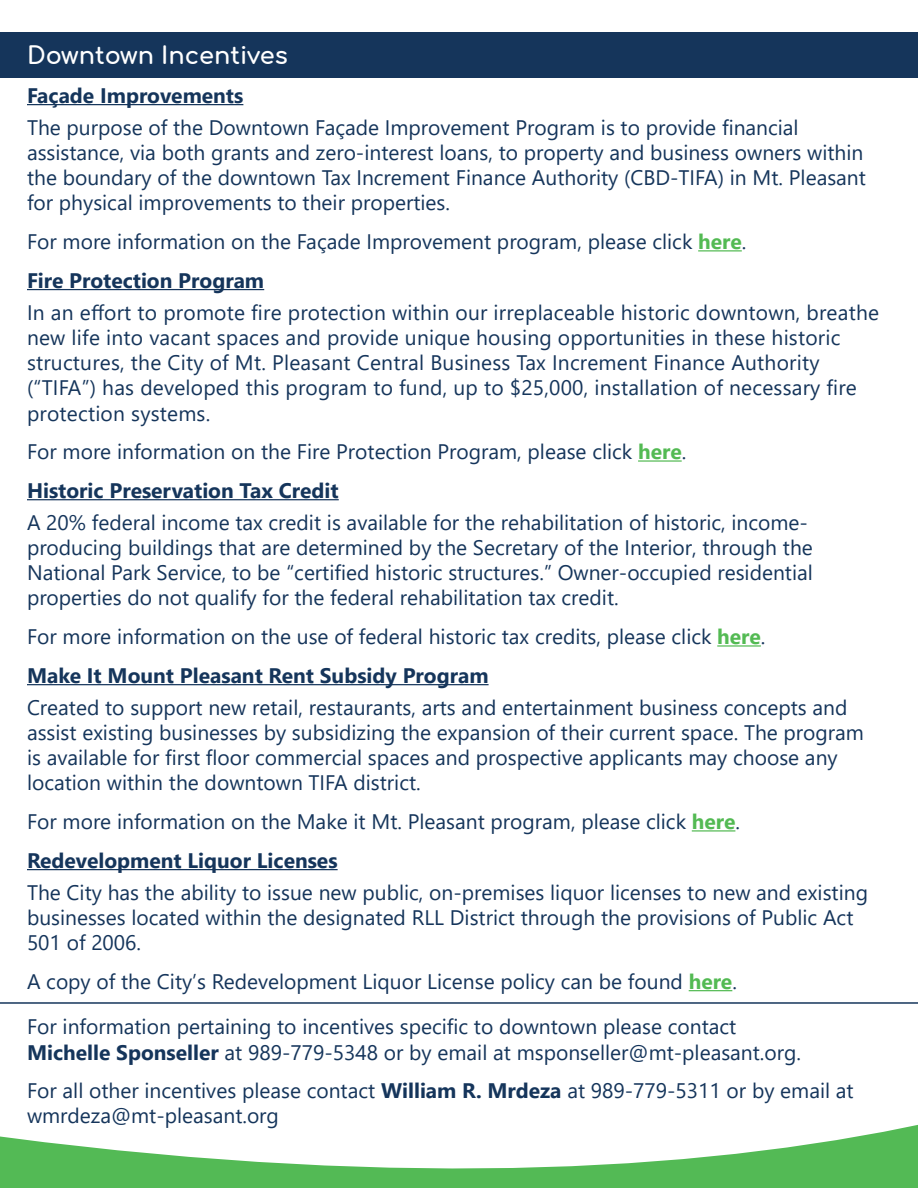
<style>
.page{position:relative;width:918px;height:1188px;background:#fff}
.page>*{position:absolute;margin:0;border:0;box-sizing:border-box;transform-origin:0 0}
.header2{font:700 24px "Comfortaa";color:#fff}
.t1{font:21px/25.2px "Segoe UI";color:#15355b}
.t2{font:700 21px "Segoe UI";color:#15355b}
.s1{font-weight:700;color:#53ba53}
.s2{font-weight:700}
</style>
<div class="page">
<div style="left:0;top:32px;width:918px;height:46px;background:#15355b"></div>
<hr style="left:27px;top:104px;width:216px;height:1px;background:#15355b">
<hr style="left:698px;top:250px;width:44px;height:1px;background:#53ba53">
<hr style="left:27px;top:289px;width:237px;height:1px;background:#15355b">
<hr style="left:638px;top:460px;width:44px;height:2px;background:#53ba53">
<hr style="left:27px;top:499px;width:312px;height:1px;background:#15355b">
<svg style="left:0;top:645px;width:918px;height:543px"></svg>
<hr style="left:0;top:1002px;width:918px;height:2px;background:#15355b">
<p class="header2" style="left:27px;top:33px;width:262px">Downtown Incentives</p>
<p class="t2" style="left:27px;top:76px;width:218px">Façade Improvements</p>
<p class="t1" style="left:27px;top:113px;width:841px">The purpose of the Downtown Façade Improvement Program is to provide financial assistance, via both grants and zero-interest loans, to property and business owners within the boundary of the downtown Tax Increment Finance Authority (CBD-TIFA) in Mt. Pleasant for physical improvements to their properties.</p>
<p class="t1" style="left:27px;top:227px;width:721px">For more information on the Façade Improvement program, please click <span class="s1">here</span>.</p>
<p class="t2" style="left:27px;top:260px;width:239px">Fire Protection Program</p>
<p class="t1" style="left:27px;top:298px;width:854px">In an effort to promote fire protection within our irreplaceable historic downtown, breathe new life into vacant spaces and provide unique housing opportunities in these historic structures, the City of Mt. Pleasant Central Business Tax Increment Finance Authority (“TIFA”) has developed this program to fund, up to $25,000, installation of necessary fire protection systems.</p>
<p class="t1" style="left:27px;top:437px;width:661px">For more information on the Fire Protection Program, please click <span class="s1">here</span>.</p>
<p class="t2" style="left:27px;top:471px;width:313px">Historic Preservation Tax Credit</p>
<p class="t1" style="left:27px;top:508px;width:787px">A 20% federal income tax credit is available for the rehabilitation of historic, income&shy;producing buildings that are determined by the Secretary of the Interior, through the National Park Service, to be “certified historic structures.” Owner-occupied residential properties do not qualify for the federal rehabilitation tax credit.</p>
<p class="t1" style="left:27px;top:622px;width:740px">For more information on the use of federal historic tax credits, please click <span class="s1">here</span>.</p>
<p class="t2" style="left:27px;top:656px;width:463px">Make It Mount Pleasant Rent Subsidy Program</p>
<p class="t1" style="left:27px;top:693px;width:839px">Created to support new retail, restaurants, arts and entertainment business concepts and assist existing businesses by subsidizing the expansion of their current space. The program is available for first floor commercial spaces and prospective applicants may choose any location within the downtown TIFA district.</p>
<p class="t1" style="left:27px;top:807px;width:714px">For more information on the Make it Mt. Pleasant program, please click <span class="s1">here</span>.</p>
<p class="t2" style="left:27px;top:841px;width:312px">Redevelopment Liquor Licenses</p>
<p class="t1" style="left:27px;top:878px;width:843px">The City has the ability to issue new public, on-premises liquor licenses to new and existing businesses located within the designated RLL District through the provisions of Public Act<br>501 of 2006.</p>
<p class="t1" style="left:27px;top:967px;width:711px">A copy of the City’s Redevelopment Liquor License policy can be found <span class="s1">here</span>.</p>
<p class="t1" style="left:27px;top:1012px;width:776px">For information pertaining to incentives specific to downtown please contact<br><span class="s2">Michelle Sponseller</span> at 989-779-5348 or by email at msponseller@mt-pleasant.org.</p>
<p class="t1" style="left:27px;top:1076px;width:828px">For all other incentives please contact <span class="s2">William R. Mrdeza</span> at 989-779-5311 or by email at wmrdeza@mt-pleasant.org</p>
</div>
